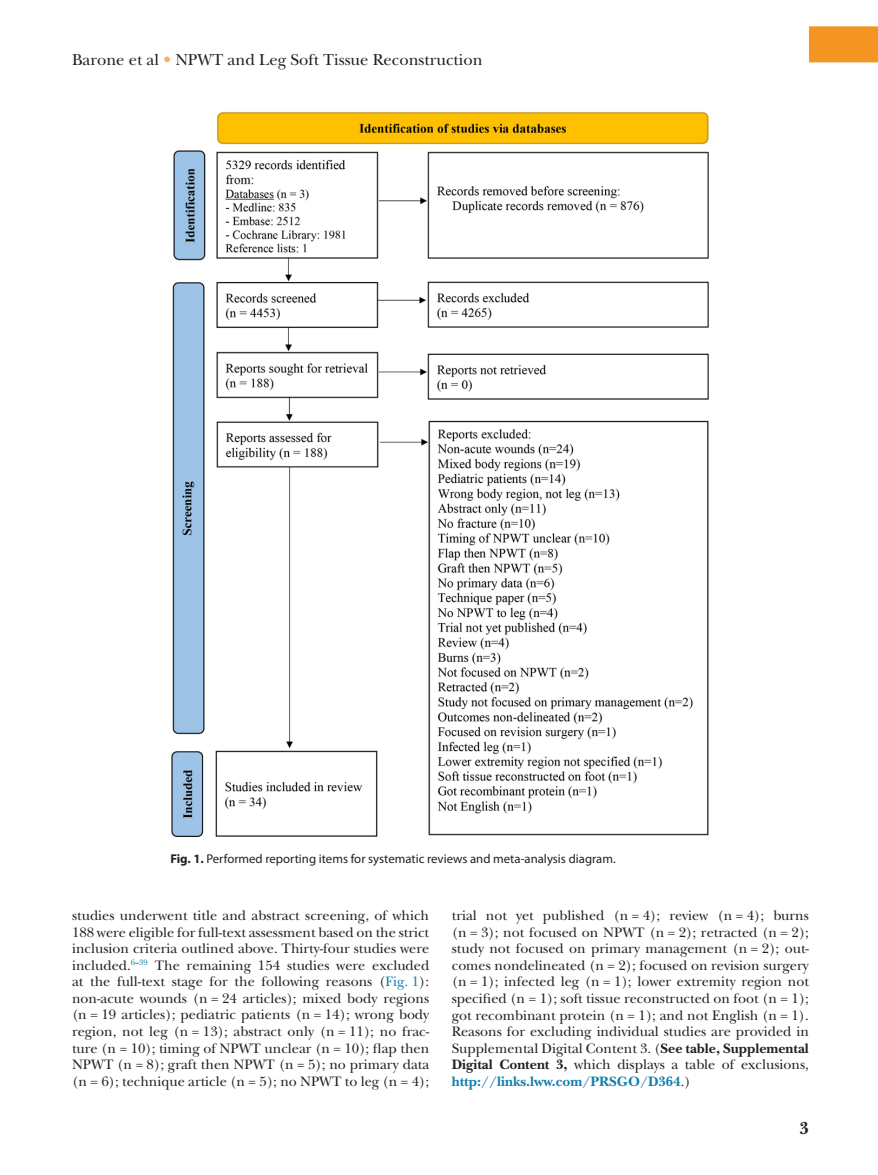
<style>
.page{position:relative;width:878px;height:1175px;background:#fff}
.page>*{position:absolute;margin:0;border:0;box-sizing:border-box;transform-origin:0 0}
.t1{font:700 18px "New Baskerville Std";color:#231f20}
.t2{font:16.5px "New Baskerville Std";color:#231f20}
.t3{font:14.25px/16.5px "New Baskerville Std";color:#231f20;text-align:justify}
.t4{font:12.75px "Myriad Pro";color:#231f20}
.s1{color:#f7b163}
.s2{font-weight:700}
.s3{color:#0f7eac}
.s4{font-weight:700;color:#0f7eac}
</style>
<div class="page">
<div style="left:808px;top:26px;width:70px;height:36px;background:#f39423"></div>
<img style="left:171px;top:111px;width:538px;height:725px">
<p class="t2" style="left:72px;top:50px;width:412px">Barone et al <span class="s1">•</span> NPWT and Leg Soft Tissue Reconstruction</p>
<p class="t4" style="left:170px;top:850px;width:447px"><span class="s2">Fig. 1.</span> Performed reporting items for systematic reviews and meta-analysis diagram.</p>
<p class="t3" style="left:72px;top:907px;width:359px">studies underwent title and abstract screening, of which 188 were eligible for full-text assessment based on the strict inclusion criteria outlined above. Thirty-four studies were included.<sup>6</sup><sup>–</sup><sup>39</sup> The remaining 154 studies were excluded at the full-text stage for the following reasons (<span class="s3">Fig. 1</span>): non-acute wounds (n = 24 articles); mixed body regions (n = 19 articles); pediatric patients (n = 14); wrong body region, not leg (n = 13); abstract only (n = 11); no frac&shy;ture (n = 10); timing of NPWT unclear (n = 10); flap then NPWT (n = 8); graft then NPWT (n = 5); no primary data (n = 6); technique article (n = 5); no NPWT to leg (n = 4);</p>
<p class="t3" style="left:452px;top:907px;width:359px">trial not yet published (n = 4); review (n = 4); burns (n = 3); not focused on NPWT (n = 2); retracted (n = 2); study not focused on primary management (n = 2); out&shy;comes nondelineated (n = 2); focused on revision surgery (n = 1); infected leg (n = 1); lower extremity region not specified (n = 1); soft tissue reconstructed on foot (n = 1); got recombinant protein (n = 1); and not English (n = 1).<br>Reasons for excluding individual studies are provided in Supplemental Digital Content 3. (<span class="s2">See table, Supplemental Digital Content 3,</span> which displays a table of exclusions, <span class="s4">http://links.lww.com/PRSGO/D364</span>.)</p>
<p class="t1" style="left:799px;top:1118px;width:11px">3</p>
</div>
